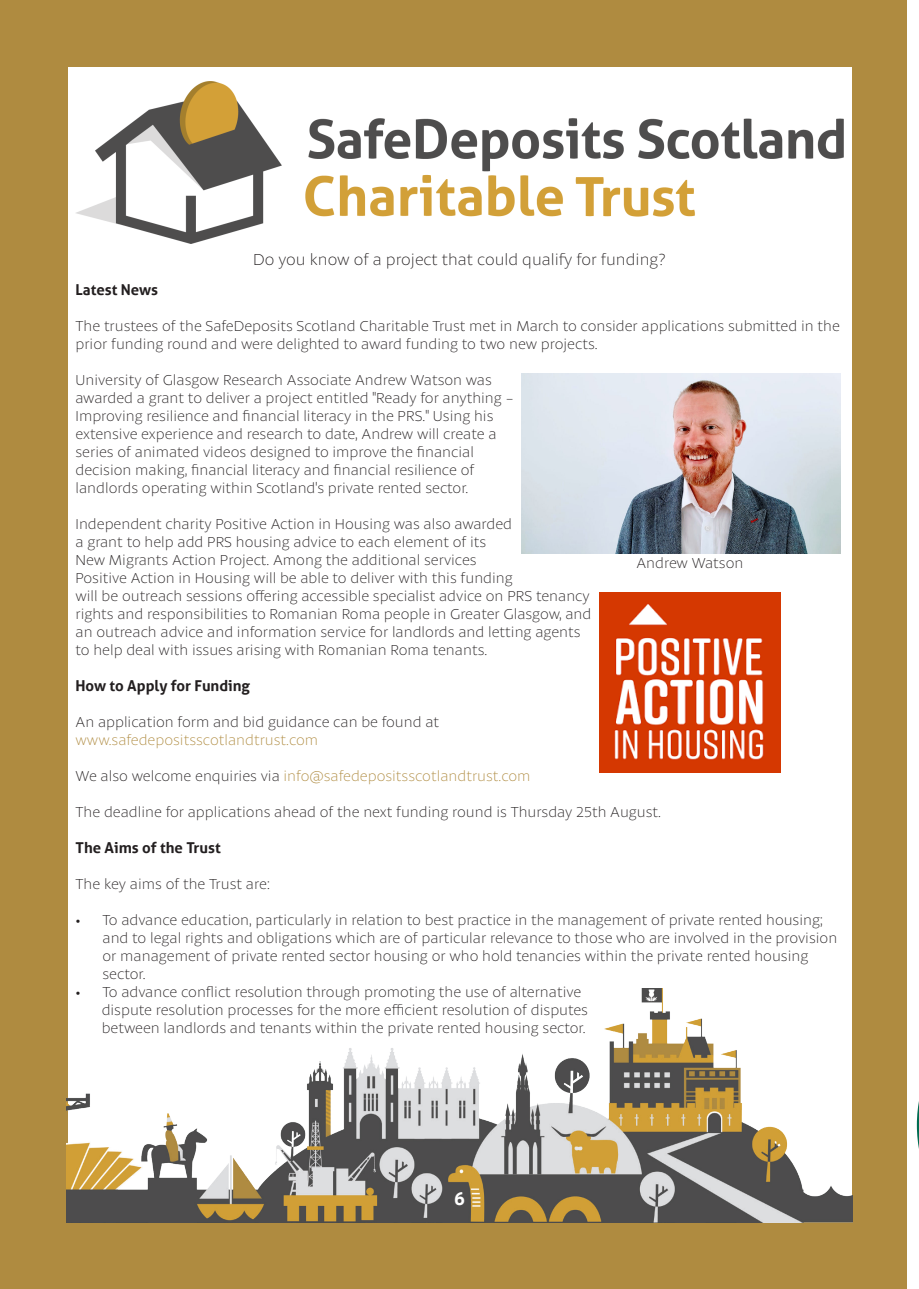
<style>
.page{position:relative;width:919px;height:1289px;background:#fff}
.page>*{position:absolute;margin:0;border:0;box-sizing:border-box;transform-origin:0 0}
.t1{font:700 18px "Aller";color:#fff}
.t2{font:100 16.5px "Petala Pro";color:#231f20}
.t3{font:100 15px/18px "Petala Pro";color:#231f20}
.t4{font:100 15px "Petala Pro";color:#af8b40}
.t5{font:700 15px "Aller";color:#231f20}
.s1{color:#231f20}
</style>
<div class="page">
<div style="left:0;top:0;width:906px;height:1288px;background:#af8b40"></div>
<div style="left:68px;top:68px;width:783px;height:1153px;background:#fff"></div>
<img style="left:67px;top:988px;width:785px;height:234px">
<img style="left:76px;top:81px;width:767px;height:163px">
<svg style="left:916px;top:1108px;width:2px;height:34px"></svg>
<img style="left:522px;top:373px;width:318px;height:180px">
<img style="left:600px;top:592px;width:180px;height:180px">
<p class="t2" style="left:253px;top:249px;width:414px">Do you know of a project that could qualify for funding?</p>
<p class="t5" style="left:75px;top:280px;width:84px">Latest News</p>
<p class="t3" style="left:75px;top:316px;width:765px">The trustees of the SafeDeposits Scotland Charitable Trust met in March to consider applications submitted in the prior funding round and were delighted to award funding to two new projects.</p>
<p class="t3" style="left:75px;top:370px;width:418px">University of Glasgow Research Associate Andrew Watson was</p>
<p class="t3" style="left:75px;top:388px;width:440px">awarded a grant to deliver a project entitled "Ready for anything -</p>
<p class="t3" style="left:75px;top:406px;width:419px">Improving resilience and financial literacy in the PRS." Using his</p>
<p class="t3" style="left:75px;top:424px;width:422px">extensive experience and research to date, Andrew will create a</p>
<p class="t3" style="left:75px;top:442px;width:400px">series of animated videos designed to improve the financial</p>
<p class="t3" style="left:75px;top:460px;width:400px">decision making, financial literacy and financial resilience of</p>
<p class="t3" style="left:75px;top:478px;width:394px">landlords operating within Scotland's private rented sector.</p>
<p class="t3" style="left:75px;top:514px;width:438px">Independent charity Positive Action in Housing was also awarded</p>
<p class="t3" style="left:75px;top:532px;width:412px">a grant to help add PRS housing advice to each element of its</p>
<p class="t3" style="left:75px;top:550px;width:402px">New Migrants Action Project. Among the additional services</p>
<p class="t3" style="left:75px;top:568px;width:439px">Positive Action in Housing will be able to deliver with this funding</p>
<p class="t3" style="left:75px;top:586px;width:515px">will be outreach sessions offering accessible specialist advice on PRS tenancy</p>
<p class="t3" style="left:75px;top:604px;width:517px">rights and responsibilities to Romanian Roma people in Greater Glasgow, and</p>
<p class="t3" style="left:75px;top:622px;width:506px">an outreach advice and information service for landlords and letting agents</p>
<p class="t3" style="left:75px;top:640px;width:413px">to help deal with issues arising with Romanian Roma tenants.</p>
<p class="t5" style="left:75px;top:676px;width:176px">How to Apply for Funding</p>
<p class="t3" style="left:75px;top:712px;width:365px">An application form and bid guidance can be found at</p>
<p class="t4" style="left:75px;top:730px;width:244px">www.safedepositsscotlandtrust.com</p>
<p class="t4" style="left:75px;top:766px;width:456px"><span class="s1">We also welcome enquiries via</span> info@safedepositsscotlandtrust.com</p>
<p class="t3" style="left:75px;top:802px;width:587px">The deadline for applications ahead of the next funding round is Thursday 25th August.</p>
<p class="t5" style="left:75px;top:838px;width:147px">The Aims of the Trust</p>
<p class="t3" style="left:75px;top:874px;width:196px">The key aims of the Trust are:</p>
<p class="t3" style="left:102px;top:910px;width:736px;text-indent:-27px">• To advance education, particularly in relation to best practice in the management of private rented housing; and to legal rights and obligations which are of particular relevance to those who are involved in the provision or management of private rented sector housing or who hold tenancies within the private rented housing sector.</p>
<p class="t3" style="left:75px;top:982px;width:507px">• To advance conflict resolution through promoting the use of alternative</p>
<p class="t3" style="left:102px;top:1000px;width:488px">dispute resolution processes for the more efficient resolution of disputes</p>
<p class="t3" style="left:102px;top:1018px;width:485px">between landlords and tenants within the private rented housing sector.</p>
<p class="t3" style="left:636px;top:554px;width:109px">Andrew Watson</p>
<p class="t1" style="left:454px;top:1187px;width:12px">6</p>
</div>
